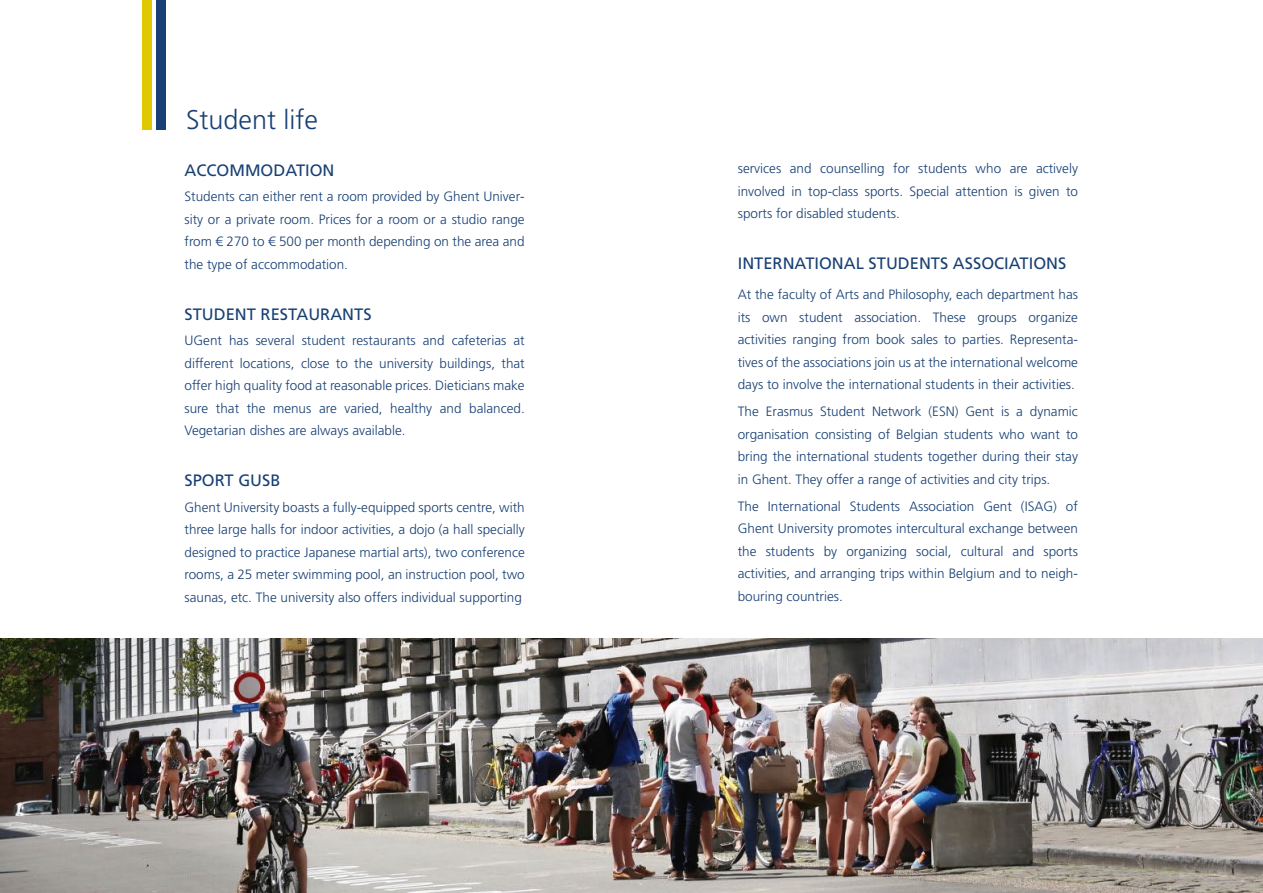
<style>
.page{position:relative;width:1263px;height:893px;background:#fff}
.page>*{position:absolute;margin:0;border:0;box-sizing:border-box;transform-origin:0 0}
.t1{font:300 27px "Frutiger LT Std";color:#184074}
.t2{font:16.5px "Frutiger LT Std";color:#184074}
.t3{font:300 13.5px/22.5px "Frutiger LT Std";color:#184074;text-align:justify}
</style>
<div class="page">
<div style="left:142px;top:0;width:10px;height:130px;background:#e0c900"></div>
<div style="left:156px;top:0;width:9px;height:130px;background:#184074"></div>
<img style="left:0;top:638px;width:1263px;height:255px">
<h1 class="t1" style="left:186px;top:104px;width:134px">Student life</h1>
<p class="t2" style="left:185px;top:160px;width:152px">ACCOMMODATION</p>
<p class="t3" style="left:185px;top:185px;width:342px">Students can either rent a room provided by Ghent Univer&shy;sity or a private room. Prices for a room or a studio range from € 270 to € 500 per month depending on the area and the type of accommodation.</p>
<p class="t2" style="left:185px;top:304px;width:189px">STUDENT RESTAURANTS</p>
<p class="t3" style="left:185px;top:329px;width:342px">UGent has several student restaurants and cafeterias at different locations, close to the university buildings, that offer high quality food at reasonable prices. Dieticians make sure that the menus are varied, healthy and balanced.<br>Vegetarian dishes are always available.</p>
<p class="t2" style="left:185px;top:471px;width:97px">SPORT GUSB</p>
<p class="t3" style="left:185px;top:496px;width:342px">Ghent University boasts a fully-equipped sports centre, with three large halls for indoor activities, a dojo (a hall specially designed to practice Japanese martial arts), two conference rooms, a 25 meter swimming pool, an instruction pool, two saunas, etc. The university also offers individual supporting</p>
<p class="t3" style="left:738px;top:158px;width:342px">services and counselling for students who are actively involved in top-class sports. Special attention is given to sports for disabled students.</p>
<p class="t2" style="left:738px;top:254px;width:330px">INTERNATIONAL STUDENTS ASSOCIATIONS</p>
<p class="t3" style="left:738px;top:284px;width:342px">At the faculty of Arts and Philosophy, each department has its own student association. These groups organize activities ranging from book sales to parties. Representa&shy;tives of the associations join us at the international welcome days to involve the international students in their activities.</p>
<p class="t3" style="left:738px;top:401px;width:342px">The Erasmus Student Network (ESN) Gent is a dynamic organisation consisting of Belgian students who want to bring the international students together during their stay in Ghent. They offer a range of activities and city trips.</p>
<p class="t3" style="left:738px;top:495px;width:342px">The International Students Association Gent (ISAG) of Ghent University promotes intercultural exchange between the students by organizing social, cultural and sports activities, and arranging trips within Belgium and to neigh&shy;bouring countries.</p>
</div>
